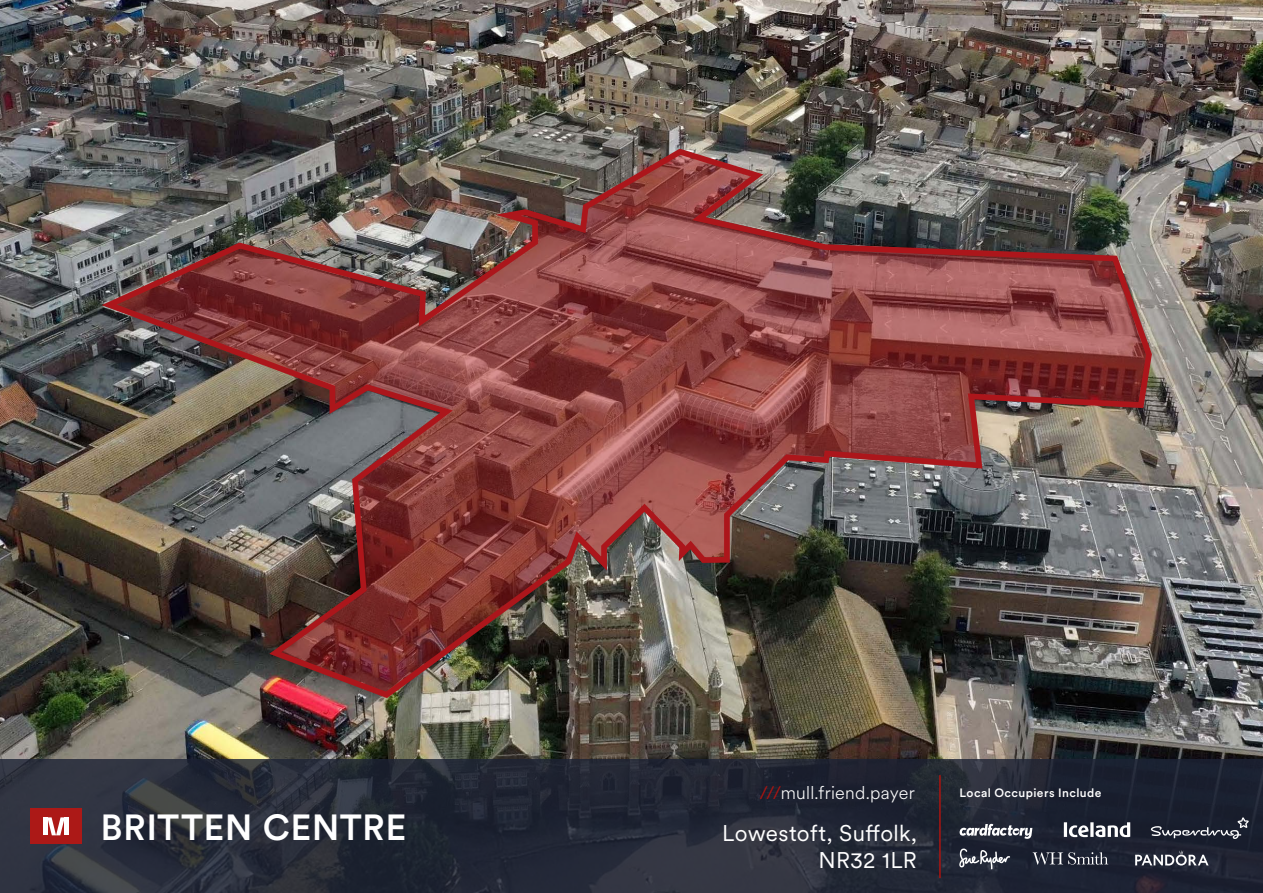
<style>
.page{position:relative;width:1263px;height:893px;background:#fff}
.page>*{position:absolute;margin:0;border:0;box-sizing:border-box;transform-origin:0 0}
.t1{font:500 36px "Circular XX";letter-spacing:.015em;color:#fff}
.t2{font:22.5px/27px "Circular XX";letter-spacing:.01em;color:#fff;text-align:right}
.t3{font:300 18px "Circular XX";letter-spacing:.015em;color:#fff}
.t4{font:500 12px "Circular XX";letter-spacing:.035em;color:#fff}
.s1{font-weight:400;color:#ac1410}
</style>
<div class="page">
<img style="left:0;top:0;width:1263px;height:759px">
<svg style="left:0;top:759px;width:1263px;height:134px;background:#242936"></svg>
<div style="left:30px;top:808px;width:52px;height:36px;background:#ac1917"></div>
<hr style="left:65px;top:817px;width:4px;height:18px;background:#fff">
<hr style="left:43px;top:817px;width:4px;height:18px;background:#fff">
<svg style="left:47px;top:817px;width:18px;height:18px"></svg>
<hr style="left:939px;top:775px;width:2px;height:103px;background:#ac1410">
<svg style="left:959px;top:824px;width:73px;height:15px"></svg>
<svg style="left:1033px;top:852px;width:75px;height:13px"></svg>
<svg style="left:1135px;top:850px;width:74px;height:15px"></svg>
<svg style="left:1151px;top:817px;width:98px;height:22px;background:#383d4b"></svg>
<svg style="left:959px;top:848px;width:51px;height:21px"></svg>
<svg style="left:1064px;top:822px;width:66px;height:15px"></svg>
<img style="left:94px;top:146px;width:1061px;height:557px">
<h1 class="t1" style="left:100px;top:803px;width:307px">BRITTEN CENTRE</h1>
<p class="t3" style="left:759px;top:781px;width:157px"><span class="s1">///</span>mull.friend.payer</p>
<p class="t2" style="left:722px;top:818px;width:196px">Lowestoft, Suffolk,<br>NR32 1LR</p>
<p class="t4" style="left:959px;top:784px;width:144px">Local Occupiers Include</p>
</div>
